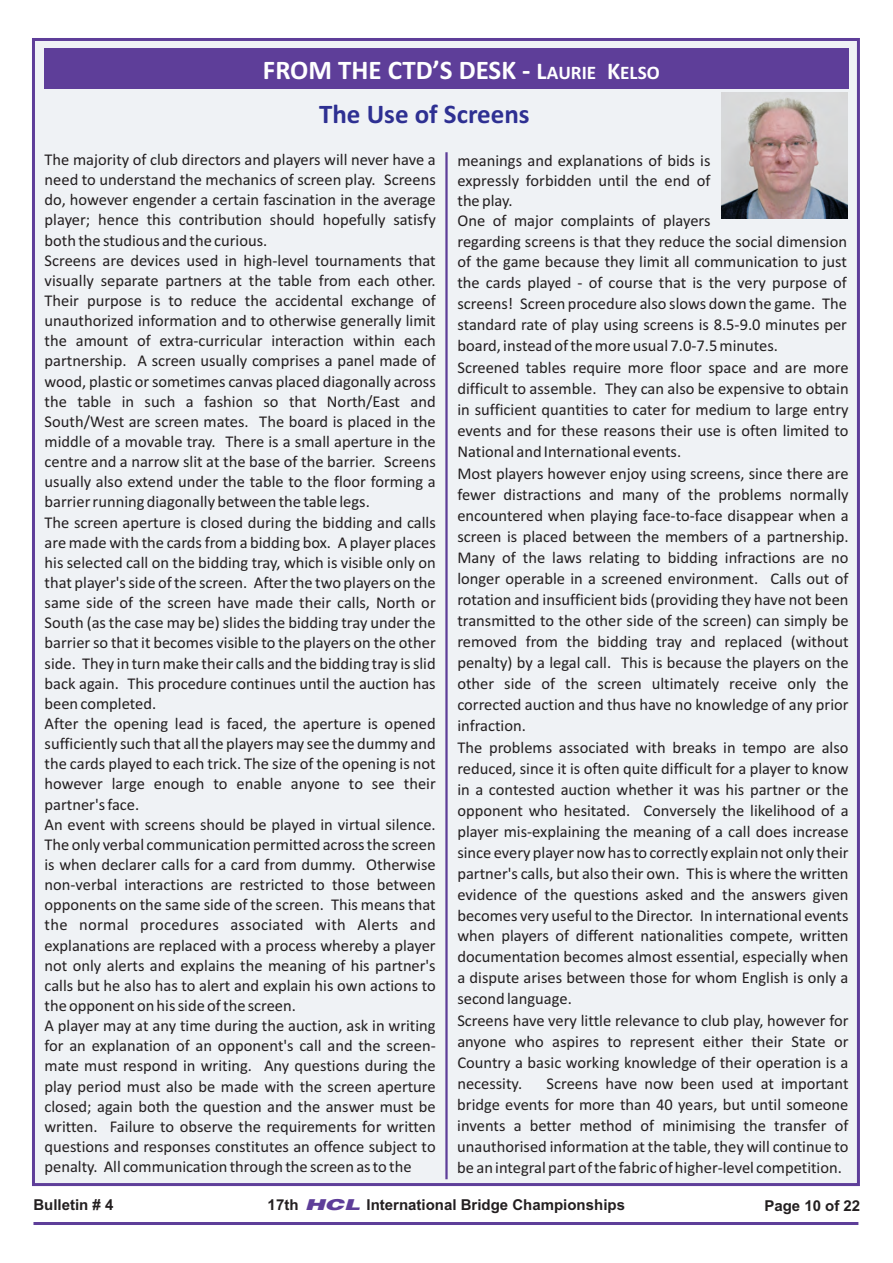
<style>
.page{position:relative;width:893px;height:1263px;background:#fff}
.page>*{position:absolute;margin:0;border:0;box-sizing:border-box;transform-origin:0 0}
.t1{font:700 27px/44.2px "Calibri";color:#fff}
.t2{font:16.5px/20.1px "Calibri";color:#231f20}
.t3{font:700 15px "Arial";color:#231f20}
.s1{font-size:24px}
.s2{font-size:19.2px}
.s3{color:#2e3092}
.s4{font-family:"Switzerland Black";font-weight:400;font-style:italic;color:#5e3e99}
</style>
<div class="page">
<div style="left:32px;top:38px;width:828px;height:1148px;background:#eff2f5;border:3px solid #5e3e99"></div>
<hr style="left:33px;top:1222px;width:825px;height:3px;background:#5e3e99">
<div style="left:44px;top:48px;width:805px;height:40px;background:#5e3e99"></div>
<img style="left:721px;top:93px;width:126px;height:125px">
<hr style="left:445px;top:152px;width:3px;height:1027px;background:#5e3e99">
<h1 class="t1" style="left:319px;top:50px;width:342px;text-indent:-56px">FROM THE CTD’S DESK - <span class="s1">L</span><span class="s2">AURIE</span> <span class="s1">K</span><span class="s2">ELSO<br></span><span class="s3">The Use of Screens</span></h1>
<p class="t2" style="left:457px;top:151px;width:393px;line-height:21px">meanings and explanations of bids is<br>expressly forbidden until the end of<br>the play.<br>One of major complaints of players<br>regarding screens is that they reduce the social dimension of the game because they limit all communication to just the cards played - of course that is the very purpose of screens! Screen procedure also slows down the game. The standard rate of play using screens is 8.5-9.0 minutes per board, instead of the more usual 7.0-7.5 minutes.<br>Screened tables require more floor space and are more difficult to assemble. They can also be expensive to obtain in sufficient quantities to cater for medium to large entry events and for these reasons their use is often limited to National and International events.<br>Most players however enjoy using screens, since there are fewer distractions and many of the problems normally encountered when playing face-to-face disappear when a screen is placed between the members of a partnership.<br>Many of the laws relating to bidding infractions are no longer operable in a screened environment. Calls out of rotation and insufficient bids (providing they have not been transmitted to the other side of the screen) can simply be removed from the bidding tray and replaced (without penalty) by a legal call. This is because the players on the other side of the screen ultimately receive only the corrected auction and thus have no knowledge of any prior infraction.<br>The problems associated with breaks in tempo are also reduced, since it is often quite difficult for a player to know in a contested auction whether it was his partner or the opponent who hesitated. Conversely the likelihood of a player mis-explaining the meaning of a call does increase since every player now has to correctly explain not only their partner's calls, but also their own. This is where the written evidence of the questions asked and the answers given becomes very useful to the Director. In international events when players of different nationalities compete, written documentation becomes almost essential, especially when a dispute arises between those for whom English is only a second language.<br>Screens have very little relevance to club play, however for anyone who aspires to represent either their State or Country a basic working knowledge of their operation is a necessity.</p>
<p class="t2" style="left:44px;top:151px;width:393px">The majority of club directors and players will never have a need to understand the mechanics of screen play. Screens do, however engender a certain fascination in the average player; hence this contribution should hopefully satisfy both the studious and the curious.<br>Screens are devices used in high-level tournaments that visually separate partners at the table from each other.<br>Their purpose is to reduce the accidental exchange of unauthorized information and to otherwise generally limit the amount of extra-curricular interaction within each partnership. A screen usually comprises a panel made of wood, plastic or sometimes canvas placed diagonally across the table in such a fashion so that North/East and South/West are screen mates. The board is placed in the middle of a movable tray. There is a small aperture in the centre and a narrow slit at the base of the barrier. Screens usually also extend under the table to the floor forming a barrier running diagonally between the table legs.<br>The screen aperture is closed during the bidding and calls are made with the cards from a bidding box. A player places his selected call on the bidding tray, which is visible only on that player's side of the screen. After the two players on the same side of the screen have made their calls, North or South (as the case may be) slides the bidding tray under the barrier so that it becomes visible to the players on the other side. They in turn make their calls and the bidding tray is slid back again. This procedure continues until the auction has been completed.<br>After the opening lead is faced, the aperture is opened sufficiently such that all the players may see the dummy and the cards played to each trick. The size of the opening is not however large enough to enable anyone to see their partner's face.<br>An event with screens should be played in virtual silence.<br>The only verbal communication permitted across the screen is when declarer calls for a card from dummy. Otherwise non-verbal interactions are restricted to those between opponents on the same side of the screen. This means that the normal procedures associated with Alerts and explanations are replaced with a process whereby a player not only alerts and explains the meaning of his partner's calls but he also has to alert and explain his own actions to the opponent on his side of the screen.<br>A player may at any time during the auction, ask in writing for an explanation of an opponent's call and the screen&shy;mate must respond in writing. Any questions during the play period must also be made with the screen aperture closed; again both the question and the answer must be written. Failure to observe the requirements for written questions and responses constitutes an offence subject to penalty. All communication through the screen as to the</p>
<p class="t2" style="left:457px;top:1075px;width:393px;line-height:21px;text-align:justify;text-indent:89px">Screens have now been used at important bridge events for more than 40 years, but until someone invents a better method of minimising the transfer of unauthorised information at the table, they will continue to be an integral part of the fabric of higher-level competition.</p>
<p class="t3" style="left:33px;top:1198px;width:82px">Bulletin # 4</p>
<p class="t3" style="left:268px;top:1198px;width:359px">17th <span class="s4">HCL</span> International Bridge Championships</p>
<p class="t3" style="left:764px;top:1200px;width:97px">Page 10 of 22</p>
</div>
